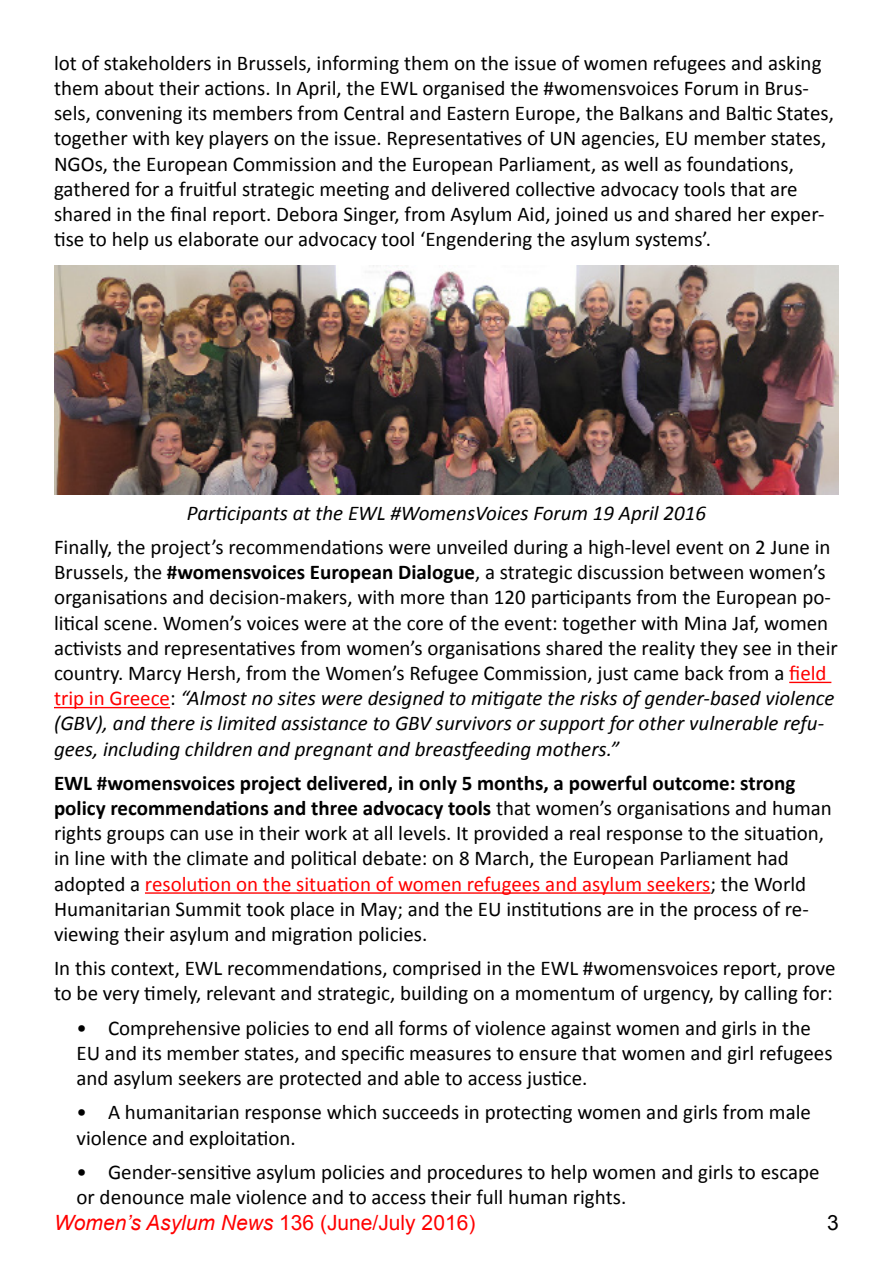
<style>
.page{position:relative;width:893px;height:1263px;background:#fff}
.page>*{position:absolute;margin:0;border:0;box-sizing:border-box;transform-origin:0 0}
.Body_text{font:21px/25.2px "Calibri";color:#000}
.Body_text-2{font:italic 21px "Calibri";color:#000}
.t1{font:21px "Arial";color:#f00}
.t2{font:21px "Arial";color:#000}
.s1{font-weight:700}
.s2{color:#f00}
.s3{font-style:italic}
</style>
<div class="page">
<hr style="left:789px;top:682px;width:42px;height:1px;background:#f00">
<hr style="left:54px;top:707px;width:116px;height:1px;background:#f00">
<hr style="left:145px;top:892px;width:565px;height:2px;background:#f00">
<img style="left:54px;top:266px;width:785px;height:229px">
<p class="Body_text" style="left:54px;top:50px;width:781px">lot of stakeholders in Brussels, informing them on the issue of women refugees and asking them about their actions. In April, the EWL organised the #womensvoices Forum in Brus&shy;sels, convening its members from Central and Eastern Europe, the Balkans and Baltic States, together with key players on the issue. Representatives of UN agencies, EU member states, NGOs, the European Commission and the European Parliament, as well as foundations, gathered for a fruitful strategic meeting and delivered collective advocacy tools that are shared in the final report. Debora Singer, from Asylum Aid, joined us and shared her exper&shy;tise to help us elaborate our advocacy tool ‘Engendering the asylum systems’.</p>
<p class="Body_text-2" style="left:187px;top:498px;width:521px">Participants at the EWL #WomensVoices Forum 19 April 2016</p>
<p class="Body_text" style="left:54px;top:534px;width:785px">Finally, the project’s recommendations were unveiled during a high-level event on 2 June in Brussels, the <span class="s1">#womensvoices European Dialogue</span>, a strategic discussion between women’s organisations and decision-makers, with more than 120 participants from the European po&shy;litical scene. Women’s voices were at the core of the event: together with Mina Jaf, women activists and representatives from women’s organisations shared the reality they see in their country. Marcy Hersh, from the Women’s Refugee Commission, just came back from a <span class="s2">field trip in Greece</span>: <span class="s3">“Almost no sites were designed to mitigate the risks of gender-based violence (GBV), and there is limited assistance to GBV survivors or support for other vulnerable refu&shy;gees, including children and pregnant and breastfeeding mothers.”</span></p>
<p class="Body_text" style="left:54px;top:770px;width:779px"><span class="s1">EWL #womensvoices project delivered, in only 5 months, a powerful outcome: strong policy recommendations and three advocacy tools</span> that women’s organisations and human rights groups can use in their work at all levels. It provided a real response to the situation, in line with the climate and political debate: on 8 March, the European Parliament had adopted a <span class="s2">resolution on the situation of women refugees and asylum seekers</span>; the World Humanitarian Summit took place in May; and the EU institutions are in the process of re&shy;viewing their asylum and migration policies.</p>
<p class="Body_text" style="left:54px;top:955px;width:783px">In this context, EWL recommendations, comprised in the EWL #womensvoices report, prove to be very timely, relevant and strategic, building on a momentum of urgency, by calling for:</p>
<p class="Body_text" style="left:76px;top:1014px;width:758px">• Comprehensive policies to end all forms of violence against women and girls in the<br>EU and its member states, and specific measures to ensure that women and girl refugees and asylum seekers are protected and able to access justice.</p>
<p class="Body_text" style="left:76px;top:1099px;width:736px">• A humanitarian response which succeeds in protecting women and girls from male violence and exploitation.</p>
<p class="Body_text" style="left:76px;top:1158px;width:745px">• Gender-sensitive asylum policies and procedures to help women and girls to escape or denounce male violence and to access their full human rights.</p>
<p class="t1" style="left:54px;top:1208px;width:423px"><span class="s3">Women’s Asylum News</span> 136 (June/July 2016)</p>
<p class="t2" style="left:827px;top:1208px;width:13px">3</p>
</div>
